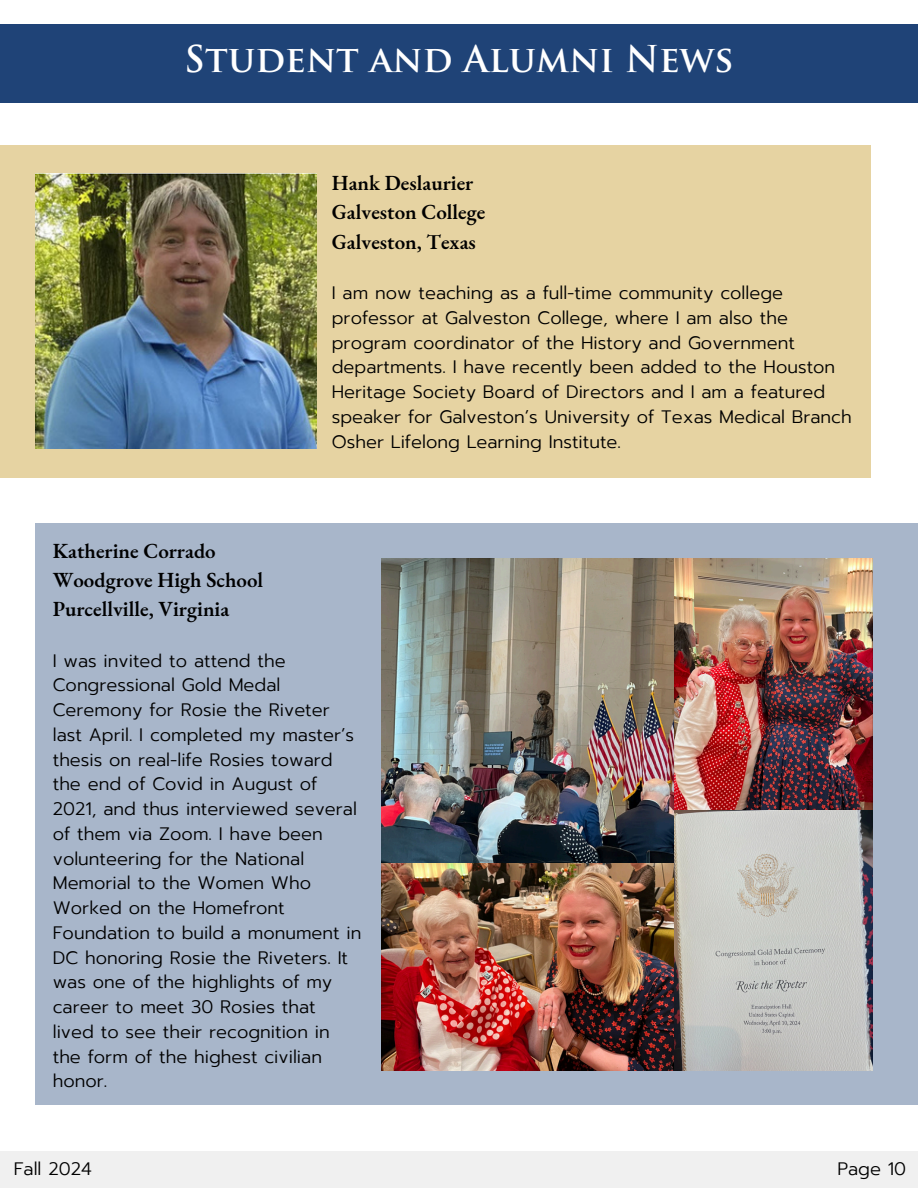
<style>
.page{position:relative;width:918px;height:1188px;background:#fff}
.page>*{position:absolute;margin:0;border:0;box-sizing:border-box;transform-origin:0 0}
.t1{font:700 36px "Trajan Pro";color:#fff}
.t2{font:600 21px/29.2px "EB Garamond";color:#000}
.t3{font:300 18px/24.8px "Prompt";color:#000}
</style>
<div class="page">
<div style="left:0;top:24px;width:918px;height:79px;background:#1f4377"></div>
<div style="left:0;top:1151px;width:918px;height:37px;background:#f0f0f0"></div>
<div style="left:0;top:145px;width:871px;height:333px;background:#e6d3a2"></div>
<img style="left:35px;top:173px;width:281px;height:276px">
<div style="left:35px;top:524px;width:883px;height:581px;background:#a8b6ca"></div>
<img style="left:381px;top:558px;width:491px;height:513px">
<p class="t1" style="left:184px;top:45px;width:551px">Student and Alumni News</p>
<p class="t2" style="left:332px;top:168px;width:155px">Hank Deslaurier<br>Galveston College<br>Galveston, Texas</p>
<h2 class="t3" style="left:332px;top:281px;width:521px">I am now teaching as a full-time community college professor at Galveston College, where I am also the program coordinator of the History and Government departments. I have recently been added to the Houston Heritage Society Board of Directors and I am a featured speaker for Galveston’s University of Texas Medical Branch Osher Lifelong Learning Institute.</h2>
<p class="t2" style="left:53px;top:535px;width:212px">Katherine Corrado<br>Woodgrove High School<br>Purcellville, Virginia</p>
<p class="t3" style="left:53px;top:648px;width:310px">I was invited to attend the<br>Congressional Gold Medal<br>Ceremony for Rosie the Riveter last April. I completed my master’s thesis on real-life Rosies toward the end of Covid in August of<br>2021, and thus interviewed several of them via Zoom. I have been volunteering for the National<br>Memorial to the Women Who<br>Worked on the Homefront<br>Foundation to build a monument in<br>DC honoring Rosie the Riveters. It was one of the highlights of my career to meet 30 Rosies that<br>lived to see their recognition in the form of the highest civilian honor.</p>
<p class="t3" style="left:14px;top:1157px;width:80px">Fall 2024</p>
<p class="t3" style="left:838px;top:1157px;width:70px">Page 10</p>
</div>
